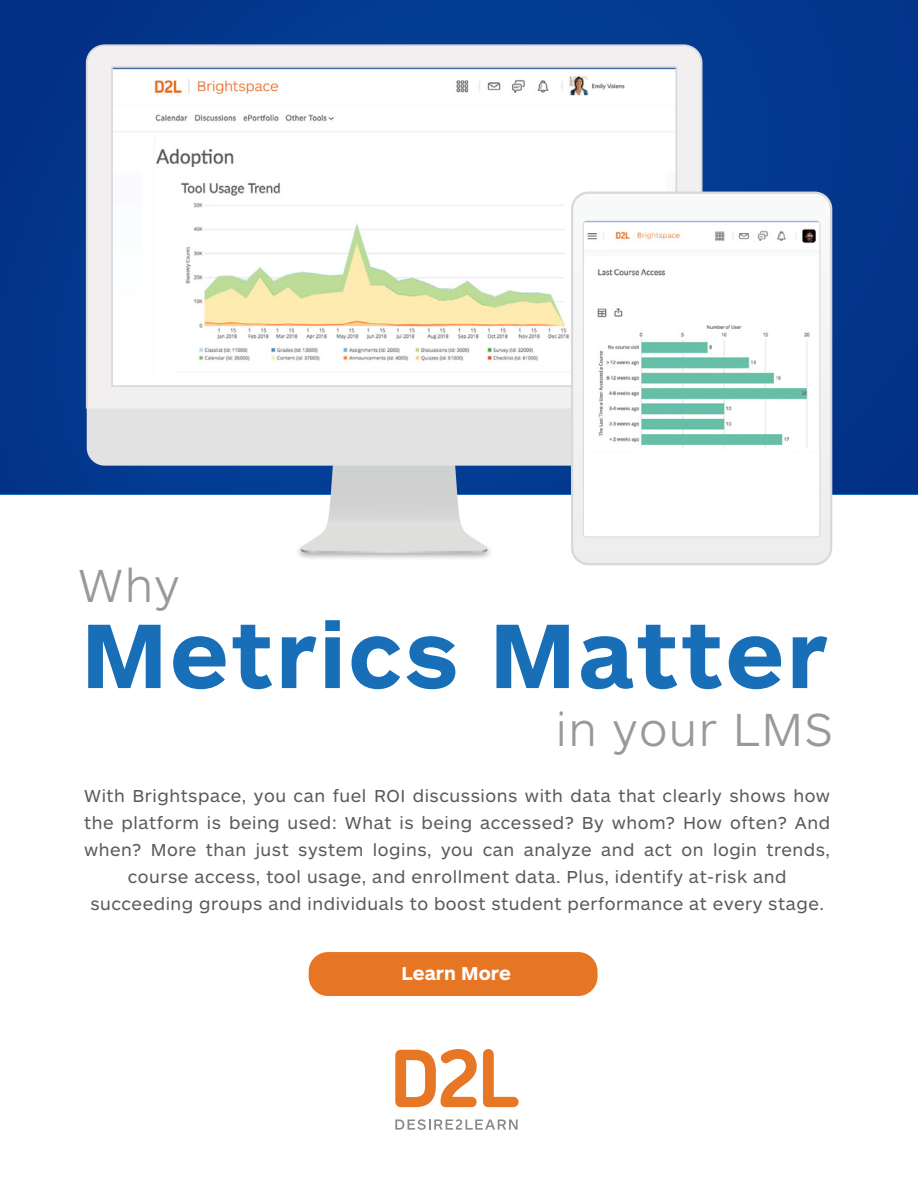
<style>
.page{position:relative;width:918px;height:1188px;background:#fff}
.page>*{position:absolute;margin:0;border:0;box-sizing:border-box;transform-origin:0 0}
.t1{font:700 95.1px "ARS Maquette";letter-spacing:.03em;color:#186fb8}
.t2{font:300 48.15px "ARS Maquette";letter-spacing:.03em;color:#999998}
.t3{font:700 19.35px "ARS Maquette";color:#fff}
.t4{font:18px/27px "ARS Maquette";letter-spacing:.03em;color:#575b5c;text-align:center}
</style>
<div class="page">
<svg style="left:395px;top:1049px;width:82px;height:58px"></svg>
<svg style="left:483px;top:1049px;width:36px;height:58px"></svg>
<svg style="left:395px;top:1119px;width:123px;height:11px"></svg>
<div style="left:0;top:0;width:918px;height:494px;background:#02368b"></div>
<svg style="left:300px;top:466px;width:188px;height:87px"></svg>
<div style="left:87px;top:410px;width:484px;height:56px;background:#e2e2e2"></div>
<svg style="left:85px;top:44px;width:618px;height:366px"></svg>
<img style="left:154px;top:134px;width:440px;height:244px">
<svg style="left:572px;top:193px;width:259px;height:371px"></svg>
<div style="left:583px;top:221px;width:237px;height:316px;border:1px solid #d8d8d8;border-radius:3px"></div>
<div style="left:571px;top:192px;width:261px;height:373px;border:2px solid #d8d8d8;border-radius:16px"></div>
<img style="left:587px;top:267px;width:230px;height:184px">
<div style="left:309px;top:952px;width:289px;height:44px;background:#e77624;border-radius:19px"></div>
<h2 class="t2" style="left:78px;top:555px;width:103px">Why</h2>
<h1 class="t1" style="left:81px;top:593px;width:748px">Metrics Matter</h1>
<h2 class="t2" style="left:556px;top:698px;width:279px">in your LMS</h2>
<p class="t4" style="left:84px;top:781px;width:747px">With Brightspace, you can fuel ROI discussions with data that clearly shows how the platform is being used: What is being accessed? By whom? How often? And when? More than just system logins, you can analyze and act on login trends, course access, tool usage, and enrollment data. Plus, identify at-risk and succeeding groups and individuals to boost student performance at every stage.</p>
<p class="t3" style="left:402px;top:961px;width:111px">Learn More</p>
</div>
